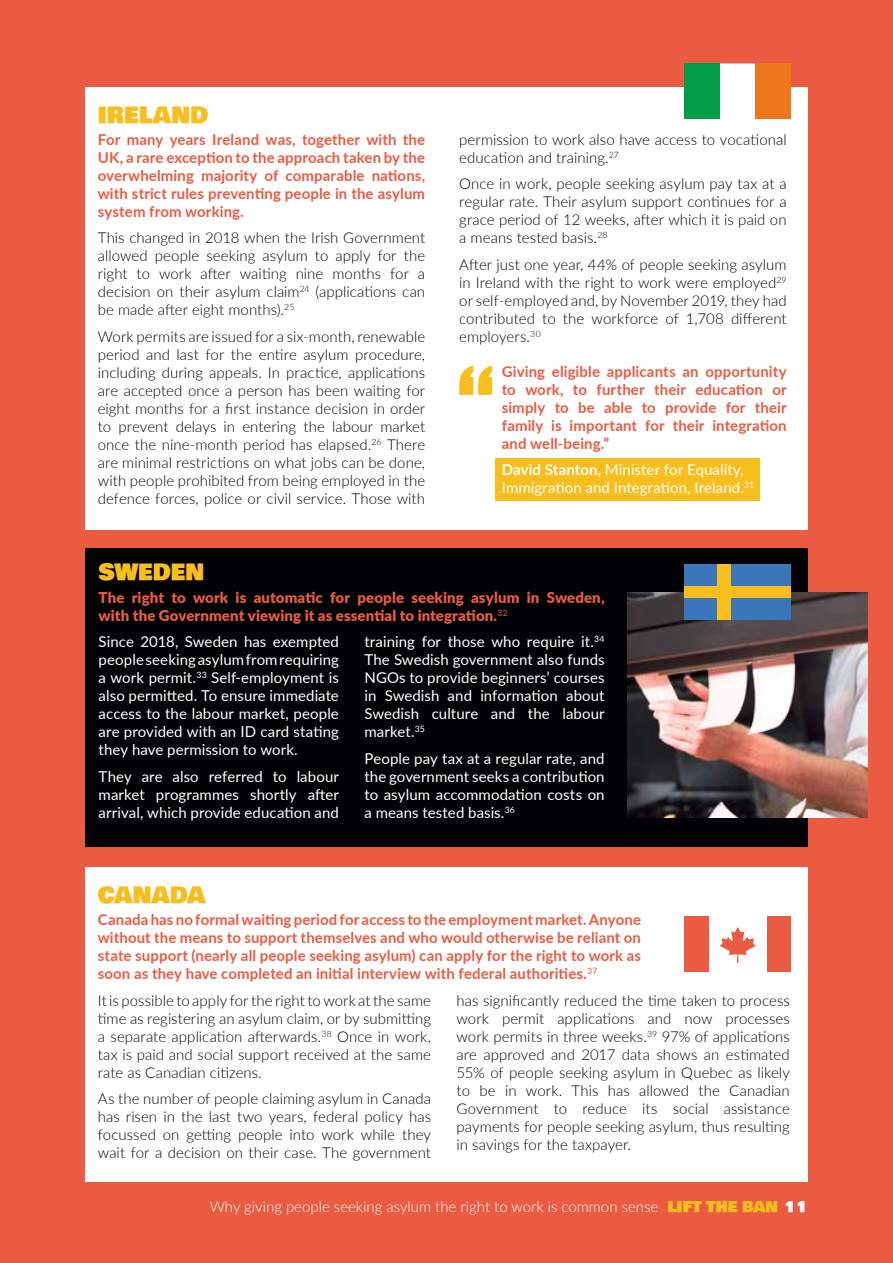
<style>
.page{position:relative;width:893px;height:1263px;background:#eb5b42}
.page>*{position:absolute;margin:0;border:0;box-sizing:border-box;transform-origin:0 0}
.t1{font:22.5px "Bowlby One SC";color:#f7be1d}
.t2{font:300 15px/18px "Lato";letter-spacing:.005em;color:#000;text-align:justify}
.t3{font:300 15px/18px "Lato";letter-spacing:.005em;color:#010203;text-align:justify}
.t4{font:15px/18px "Lato";letter-spacing:.005em;color:#fff;text-align:justify}
.t5{font:700 15px/18px "Lato";letter-spacing:.005em;color:#eb5b42;text-align:justify}
.t6{font:900 15px/18px "Lato";letter-spacing:.005em;color:#eb5b42}
.t7{font:300 15px "Lato";color:#fff}
.s1{font-weight:700}
.s2{font-family:"Bowlby One SC";font-weight:400;color:#f7be1d}
.s3{font-family:"Bowlby One SC";font-weight:400}
</style>
<div class="page">
<div style="left:85px;top:549px;width:723px;height:298px;background:#010203"></div>
<div style="left:85px;top:87px;width:723px;height:442px;background:#fff"></div>
<div style="left:85px;top:867px;width:723px;height:315px;background:#fff"></div>
<div style="left:495px;top:458px;width:264px;height:43px;background:#f7be1d"></div>
<svg style="left:459px;top:366px;width:33px;height:29px"></svg>
<div style="left:685px;top:916px;width:106px;height:56px;background:#eb5b42"></div>
<div style="left:709px;top:914px;width:58px;height:62px;background:#fff"></div>
<svg style="left:719px;top:927px;width:37px;height:36px"></svg>
<div style="left:719px;top:63px;width:37px;height:57px;background:#fff"></div>
<img style="left:627px;top:593px;width:240px;height:225px">
<div style="left:685px;top:564px;width:106px;height:56px;background:#3b76bb"></div>
<div style="left:718px;top:564px;width:13px;height:56px;background:#f7be1d"></div>
<div style="left:685px;top:587px;width:106px;height:11px;background:#f7be1d"></div>
<div style="left:685px;top:63px;width:35px;height:56px;background:#009c47"></div>
<div style="left:755px;top:63px;width:36px;height:56px;background:#ee761b"></div>
<h1 class="t1" style="left:98px;top:98px;width:112px">IRELAND</h1>
<p class="t5" style="left:98px;top:130px;width:329px">For many years Ireland was, together with the UK, a rare exception to the approach taken by the overwhelming majority of comparable nations, with strict rules preventing people in the asylum system from working.</p>
<p class="t2" style="left:98px;top:228px;width:329px">This changed in 2018 when the Irish Government allowed people seeking asylum to apply for the right to work after waiting nine months for a decision on their asylum claim<sup>24</sup> (applications can be made after eight months).<sup>25</sup></p>
<p class="t2" style="left:98px;top:327px;width:329px">Work permits are issued for a six-month, renewable period and last for the entire asylum procedure, including during appeals. In practice, applications are accepted once a person has been waiting for eight months for a first instance decision in order to prevent delays in entering the labour market once the nine-month period has elapsed.<sup>26</sup> There are minimal restrictions on what jobs can be done, with people prohibited from being employed in the defence forces, police or civil service. Those with</p>
<p class="t2" style="left:459px;top:130px;width:329px">permission to work also have access to vocational education and training.<sup>27</sup></p>
<p class="t2" style="left:459px;top:174px;width:329px">Once in work, people seeking asylum pay tax at a regular rate. Their asylum support continues for a grace period of 12 weeks, after which it is paid on a means tested basis.<sup>28</sup></p>
<p class="t2" style="left:459px;top:255px;width:329px">After just one year, 44% of people seeking asylum in Ireland with the right to work were employed<sup>29 </sup>or self-employed and, by November 2019, they had contributed to the workforce of 1,708 different employers.<sup>30</sup></p>
<p class="t5" style="left:502px;top:362px;width:286px">Giving eligible applicants an opportunity to work, to further their education or simply to be able to provide for their family is important for their integration and well-being.”</p>
<p class="t4" style="left:502px;top:460px;width:254px"><span class="s1">David Stanton,</span> Minister for Equality,<br>Immigration and Integration, Ireland.<sup>31</sup></p>
<h1 class="t1" style="left:99px;top:556px;width:107px">SWEDEN</h1>
<p class="t6" style="left:99px;top:587px;width:507px">The right to work is automatic for people seeking asylum in Sweden, with the Government viewing it as essential to integration.<sup>32</sup></p>
<p class="t4" style="left:99px;top:632px;width:242px">Since 2018, Sweden has exempted people seeking asylum from requiring a work permit.<sup>33</sup> Self-employment is also permitted. To ensure immediate access to the labour market, people are provided with an ID card stating they have permission to work.</p>
<p class="t4" style="left:99px;top:766px;width:242px">They are also referred to labour market programmes shortly after arrival, which provide education and</p>
<p class="t4" style="left:364px;top:632px;width:242px">training for those who require it.<sup>34<br></sup>The Swedish government also funds NGOs to provide beginners’ courses in Swedish and information about Swedish culture and the labour market.<sup>35</sup></p>
<p class="t4" style="left:364px;top:748px;width:242px">People pay tax at a regular rate, and the government seeks a contribution to asylum accommodation costs on a means tested basis.<sup>36</sup></p>
<h1 class="t1" style="left:98px;top:878px;width:109px">CANADA</h1>
<p class="t5" style="left:98px;top:910px;width:545px">Canada has no formal waiting period for access to the employment market. Anyone without the means to support themselves and who would otherwise be reliant on state support (nearly all people seeking asylum) can apply for the right to work as soon as they have completed an initial interview with federal authorities.<sup>37</sup></p>
<p class="t3" style="left:98px;top:991px;width:335px">It is possible to apply for the right to work at the same time as registering an asylum claim, or by submitting a separate application afterwards.<sup>38</sup> Once in work, tax is paid and social support received at the same rate as Canadian citizens.</p>
<p class="t3" style="left:98px;top:1089px;width:335px">As the number of people claiming asylum in Canada has risen in the last two years, federal policy has focussed on getting people into work while they wait for a decision on their case. The government</p>
<p class="t3" style="left:457px;top:991px;width:335px">has significantly reduced the time taken to process work permit applications and now processes work permits in three weeks.<sup>39</sup> 97% of applications are approved and 2017 data shows an estimated 55% of people seeking asylum in Quebec as likely to be in work. This has allowed the Canadian Government to reduce its social assistance payments for people seeking asylum, thus resulting in savings for the taxpayer.</p>
<p class="t7" style="left:210px;top:1196px;width:600px">Why giving people seeking asylum the right to work is common sense <span class="s2">LIFT THE BAN</span> <span class="s3">11</span></p>
</div>
